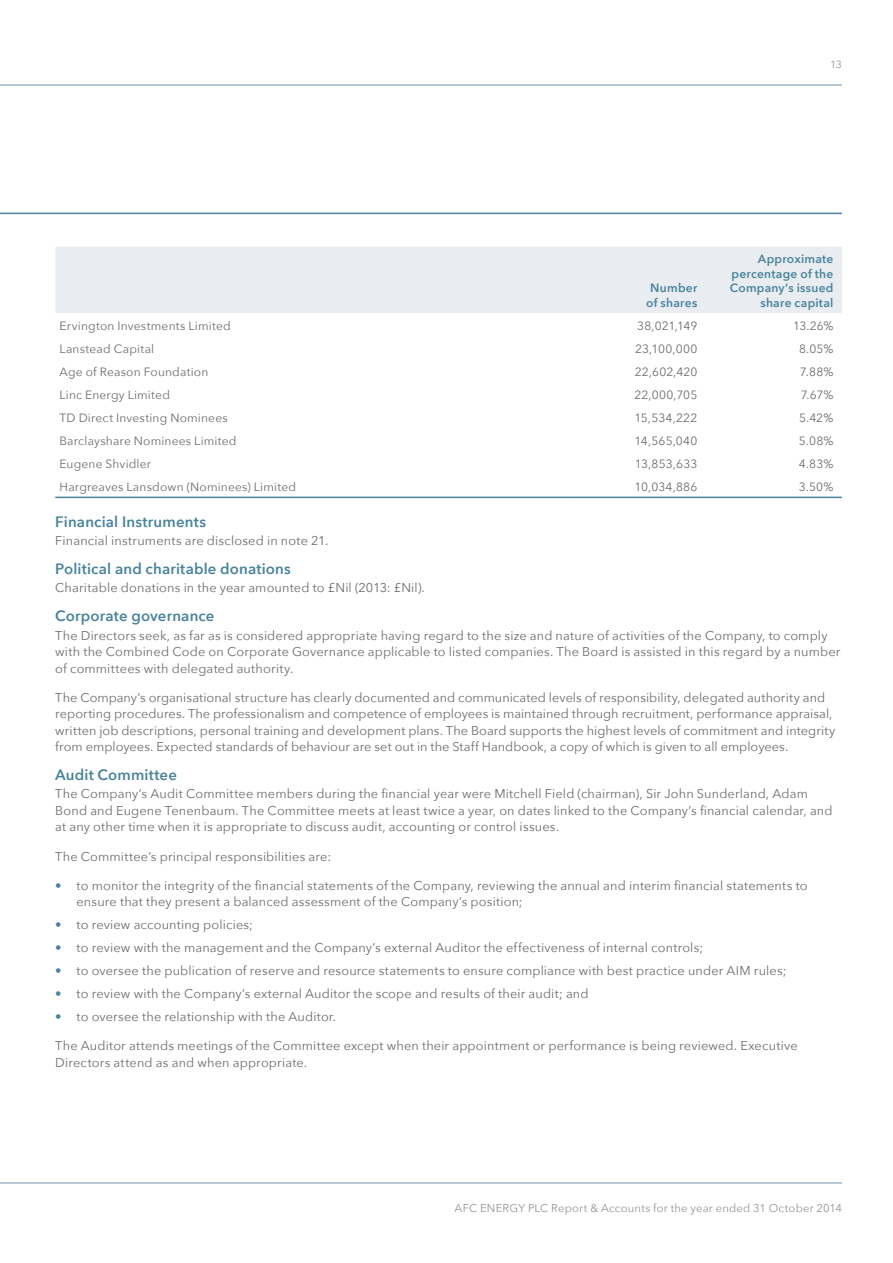
<style>
.page{position:relative;width:893px;height:1263px;background:#fff}
.page>*{position:absolute;margin:0;border:0;box-sizing:border-box;transform-origin:0 0}
.t1{font:600 15px "Avenir Next";letter-spacing:.01em;color:#4a849b}
.t2{font:12.75px/16.5px "Avenir Next";letter-spacing:.01em;color:#6c6d70}
.t3{font:12px "Avenir Next";letter-spacing:.015em;color:#6c6d70}
.t4{font:600 12px/14.4px "Avenir Next";letter-spacing:.02em;color:#4a849b;text-align:center}
.t5{font:11.25px "Avenir Next";letter-spacing:.015em;color:#939598}
.t6{font:10.5px "Avenir Next";color:#939598}
.s1{color:#4a849b}
</style>
<div class="page">
<hr style="left:0;top:84px;width:842px;height:2px;background:#9fb6c4">
<hr style="left:0;top:1182px;width:842px;height:2px;background:#9fb6c4">
<hr style="left:0;top:213px;width:842px;height:1px;background:#4a849b">
<div style="left:55px;top:247px;width:787px;height:66px;background:#e9edf1"></div>
<hr style="left:55px;top:497px;width:515px;height:1px;background:#4a849b">
<hr style="left:570px;top:497px;width:136px;height:1px;background:#4a849b">
<hr style="left:706px;top:497px;width:136px;height:1px;background:#4a849b">
<p class="t6" style="left:830px;top:56px;width:13px">13</p>
<p class="t4" style="left:646px;top:280px;width:53px">Number of shares</p>
<p class="t4" style="left:730px;top:252px;width:105px;text-align:right">Approximate percentage of the<br>Company’s issued share capital</p>
<p class="t3" style="left:60px;top:315px;width:173px">Ervington Investments Limited</p>
<p class="t3" style="left:637px;top:315px;width:62px">38,021,149</p>
<p class="t3" style="left:793px;top:315px;width:42px">13.26%</p>
<p class="t3" style="left:60px;top:338px;width:96px">Lanstead Capital</p>
<p class="t3" style="left:635px;top:338px;width:64px">23,100,000</p>
<p class="t3" style="left:799px;top:338px;width:36px">8.05%</p>
<p class="t3" style="left:60px;top:361px;width:150px">Age of Reason Foundation</p>
<p class="t3" style="left:635px;top:361px;width:64px">22,602,420</p>
<p class="t3" style="left:800px;top:361px;width:35px">7.88%</p>
<p class="t3" style="left:60px;top:384px;width:112px">Linc Energy Limited</p>
<p class="t3" style="left:634px;top:384px;width:64px">22,000,705</p>
<p class="t3" style="left:801px;top:384px;width:34px">7.67%</p>
<p class="t3" style="left:60px;top:407px;width:170px">TD Direct Investing Nominees</p>
<p class="t3" style="left:634px;top:407px;width:64px">15,534,222</p>
<p class="t3" style="left:799px;top:407px;width:36px">5.42%</p>
<p class="t3" style="left:60px;top:430px;width:179px">Barclayshare Nominees Limited</p>
<p class="t3" style="left:635px;top:430px;width:64px">14,565,040</p>
<p class="t3" style="left:799px;top:430px;width:36px">5.08%</p>
<p class="t3" style="left:60px;top:454px;width:93px">Eugene Shvidler</p>
<p class="t3" style="left:635px;top:454px;width:64px">13,853,633</p>
<p class="t3" style="left:799px;top:454px;width:36px">4.83%</p>
<p class="t3" style="left:60px;top:477px;width:238px">Hargreaves Lansdown (Nominees) Limited</p>
<p class="t3" style="left:635px;top:477px;width:64px">10,034,886</p>
<p class="t3" style="left:799px;top:477px;width:36px">3.50%</p>
<p class="t1" style="left:55px;top:508px;width:152px">Financial Instruments</p>
<p class="t2" style="left:55px;top:532px;width:275px">Financial instruments are disclosed in note 21.</p>
<p class="t1" style="left:55px;top:556px;width:237px">Political and charitable donations</p>
<p class="t2" style="left:55px;top:579px;width:371px">Charitable donations in the year amounted to £Nil (2013: £Nil).</p>
<p class="t1" style="left:55px;top:603px;width:161px">Corporate governance</p>
<p class="t2" style="left:55px;top:626px;width:787px">The Directors seek, as far as is considered appropriate having regard to the size and nature of activities of the Company, to comply with the Combined Code on Corporate Governance applicable to listed companies. The Board is assisted in this regard by a number of committees with delegated authority.</p>
<p class="t2" style="left:55px;top:688px;width:781px">The Company’s organisational structure has clearly documented and communicated levels of responsibility, delegated authority and reporting procedures. The professionalism and competence of employees is maintained through recruitment, performance appraisal, written job descriptions, personal training and development plans. The Board supports the highest levels of commitment and integrity from employees. Expected standards of behaviour are set out in the Staff Handbook, a copy of which is given to all employees.</p>
<p class="t1" style="left:55px;top:762px;width:123px">Audit Committee</p>
<p class="t2" style="left:55px;top:785px;width:779px">The Company’s Audit Committee members during the financial year were Mitchell Field (chairman), Sir John Sunderland, Adam<br>Bond and Eugene Tenenbaum. The Committee meets at least twice a year, on dates linked to the Company’s financial calendar, and at any other time when it is appropriate to discuss audit, accounting or control issues.</p>
<p class="t2" style="left:55px;top:847px;width:277px">The Committee’s principal responsibilities are:</p>
<p class="t2" style="left:77px;top:877px;width:733px;text-indent:-21px"><span class="s1">•</span> to monitor the integrity of the financial statements of the Company, reviewing the annual and interim financial statements to ensure that they present a balanced assessment of the Company’s position;</p>
<p class="t2" style="left:55px;top:916px;width:199px"><span class="s1">•</span> to review accounting policies;</p>
<p class="t2" style="left:55px;top:939px;width:649px"><span class="s1">•</span> to review with the management and the Company’s external Auditor the effectiveness of internal controls;</p>
<p class="t2" style="left:55px;top:962px;width:733px"><span class="s1">•</span> to oversee the publication of reserve and resource statements to ensure compliance with best practice under AIM rules;</p>
<p class="t2" style="left:55px;top:985px;width:535px"><span class="s1">•</span> to review with the Company’s external Auditor the scope and results of their audit; and</p>
<p class="t2" style="left:55px;top:1008px;width:282px"><span class="s1">•</span> to oversee the relationship with the Auditor.</p>
<p class="t2" style="left:55px;top:1037px;width:744px">The Auditor attends meetings of the Committee except when their appointment or performance is being reviewed. Executive<br>Directors attend as and when appropriate.</p>
<p class="t5" style="left:455px;top:1198px;width:389px">AFC ENERGY PLC Report &amp; Accounts for the year ended 31 October 2014</p>
</div>
